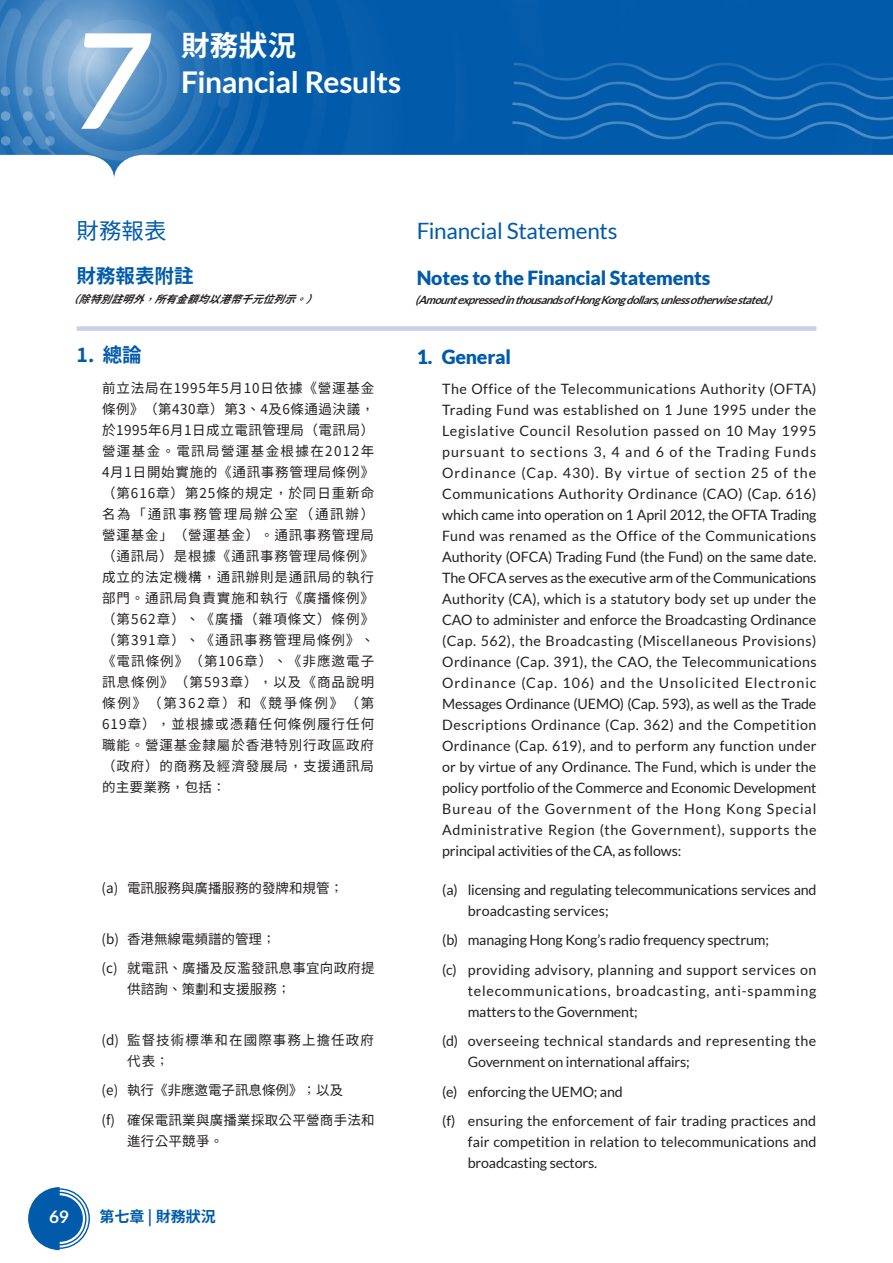
<style>
.page{position:relative;width:893px;height:1263px;background:#fff}
.page>*{position:absolute;margin:0;border:0;box-sizing:border-box;transform-origin:0 0}
.t1{font:italic 700 132px "Lato";color:#fff}
.t2{font:700 30px "Lato";letter-spacing:-.015em;color:#fff}
.t3{font:700 28.5px "Taipei Sans TC Beta";color:#fff}
.eBig{font:22.5px "Lato";letter-spacing:-.01em;color:#015aaa}
.中文大題{font:22.5px "Taipei Sans TC Beta";color:#015aaa}
.eBig-2{font:900 19.5px "Lato";letter-spacing:-.01em;color:#015aaa}
.中文大題-2{font:700 19.5px "Taipei Sans TC Beta";color:#015aaa}
.t4{font:700 17.25px "Lato";color:#fff}
.t5{font:700 15px "Taipei Sans TC Beta";color:#015aaa}
.eng{font:14.25px/21px "Lato";letter-spacing:-.01em;color:#231f20;text-align:justify}
.eng-2{font:14.25px/21px "Lato";letter-spacing:.03em;color:#231f20}
.中文大題-3{font:13.5px/21px "Taipei Sans TC Beta";letter-spacing:.02em;color:#231f20}
.中文大題-4{font:13.5px "Taipei Sans TC Beta";color:#231f20}
.中文大題-5{font:13.5px/21px "Taipei Sans TC Beta";letter-spacing:.08em;color:#231f20}
.t6{font:italic 700 11.25px "Lato";color:#231f20}
.t7{font:italic 700 10.5px "Taipei Sans TC Beta";color:#231f20}
</style>
<div class="page">
<img style="left:0;top:0;width:893px;height:155px">
<svg style="left:28px;top:1187px;width:62px;height:63px"></svg>
<div style="left:77px;top:326px;width:739px;height:5px;background:#cacfe8"></div>
<h1 class="t1" style="left:71px;top:5px;width:78px">7</h1>
<h3 class="t3" style="left:181px;top:30px;width:117px">財務狀況</h3>
<h2 class="t2" style="left:181px;top:65px;width:222px">Financial Results</h2>
<p class="中文大題" style="left:77px;top:218px;width:92px">財務報表</p>
<p class="中文大題-2" style="left:77px;top:265px;width:119px">財務報表附註</p>
<p class="eBig" style="left:417px;top:218px;width:202px">Financial Statements</p>
<p class="eBig-2" style="left:417px;top:266px;width:295px">Notes to the Financial Statements</p>
<p class="t7" style="left:68px;top:293px;width:259px">（除特別註明外，所有金額均以港幣千元位列示。）</p>
<p class="t6" style="left:415px;top:294px;width:362px">(AmountexpressedinthousandsofHongKongdollars,unlessotherwisestated.)</p>
<p class="中文大題-2" style="left:77px;top:344px;width:67px">1. 總論</p>
<p class="中文大題-3" style="left:102px;top:378px;width:274px;text-align:justify">前立法局在1995年5月10日依據《營運基金條例》（第430章）第3、4及6條通過決議，於1995年6月1日成立電訊管理局（電訊局）營運基金。電訊局營運基金根據在2012年4月1日開始實施的《通訊事務管理局條例》（第616章）第25條的規定，於同日重新命名為「通訊事務管理局辦公室（通訊辦）營運基金」（營運基金）。通訊事務管理局（通訊局）是根據《通訊事務管理局條例》成立的法定機構，通訊辦則是通訊局的執行部門。通訊局負責實施和執行《廣播條例》（第562章）、《廣播（雜項條文）條例》（第391章）、《通訊事務管理局條例》、《電訊條例》（第106章）、《非應邀電子訊息條例》（第593章），以及《商品說明條例》（第362章）和《競爭條例》（第619章），並根據或憑藉任何條例履行任何職能。營運基金隸屬於香港特別行政區政府（政府）的商務及經濟發展局，支援通訊局的主要業務，包括：</p>
<p class="中文大題-4" style="left:102px;top:880px;width:243px">(a) 電訊服務與廣播服務的發牌和規管；</p>
<p class="中文大題-4" style="left:102px;top:931px;width:176px">(b) 香港無線電頻譜的管理；</p>
<p class="中文大題-3" style="left:127px;top:958px;width:249px;text-indent:-26px">(c) 就電訊、廣播及反濫發訊息事宜向政府提供諮詢、策劃和支援服務；</p>
<p class="中文大題-5" style="left:127px;top:1029px;width:248px;text-indent:-26px">(d) 監督技術標準和在國際事務上擔任政府代表；</p>
<p class="中文大題-4" style="left:102px;top:1082px;width:243px">(e) 執行《非應邀電子訊息條例》；以及</p>
<p class="中文大題-3" style="left:127px;top:1109px;width:249px;text-indent:-26px">(f) 確保電訊業與廣播業採取公平營商手法和進行公平競爭。</p>
<p class="t4" style="left:49px;top:1206px;width:21px">69</p>
<p class="t5" style="left:99px;top:1208px;width:118px">第七章 | 財務狀況</p>
<p class="eBig-2" style="left:417px;top:346px;width:96px">1. General</p>
<p class="eng" style="left:442px;top:378px;width:376px">The Office of the Telecommunications Authority (OFTA)<br>Trading Fund was established on 1 June 1995 under the Legislative Council Resolution passed on 10 May 1995 pursuant to sections 3, 4 and 6 of the Trading Funds Ordinance (Cap. 430). By virtue of section 25 of the Communications Authority Ordinance (CAO) (Cap. 616) which came into operation on 1 April 2012, the OFTA Trading Fund was renamed as the Office of the Communications Authority (OFCA) Trading Fund (the Fund) on the same date.<br>The OFCA serves as the executive arm of the Communications Authority (CA), which is a statutory body set up under the CAO to administer and enforce the Broadcasting Ordinance (Cap. 562), the Broadcasting (Miscellaneous Provisions)<br>Ordinance (Cap. 391), the CAO, the Telecommunications Ordinance (Cap. 106) and the Unsolicited Electronic Messages Ordinance (UEMO) (Cap. 593), as well as the Trade Descriptions Ordinance (Cap. 362) and the Competition Ordinance (Cap. 619), and to perform any function under or by virtue of any Ordinance. The Fund, which is under the policy portfolio of the Commerce and Economic Development Bureau of the Government of the Hong Kong Special Administrative Region (the Government), supports the principal activities of the CA, as follows:</p>
<p class="eng" style="left:468px;top:879px;width:350px;text-indent:-26px">(a) licensing and regulating telecommunications services and broadcasting services;</p>
<p class="eng" style="left:442px;top:929px;width:328px">(b) managing Hong Kong’s radio frequency spectrum;</p>
<p class="eng" style="left:468px;top:959px;width:350px;text-indent:-26px">(c) providing advisory, planning and support services on telecommunications, broadcasting, anti-spamming matters to the Government;</p>
<p class="eng-2" style="left:468px;top:1030px;width:350px;text-indent:-26px">(d) overseeing technical standards and representing the<br>Government on international affairs;</p>
<p class="eng" style="left:442px;top:1081px;width:182px">(e) enforcing the UEMO; and</p>
<p class="eng" style="left:468px;top:1110px;width:350px;text-indent:-26px">(f) ensuring the enforcement of fair trading practices and fair competition in relation to telecommunications and broadcasting sectors.</p>
</div>
